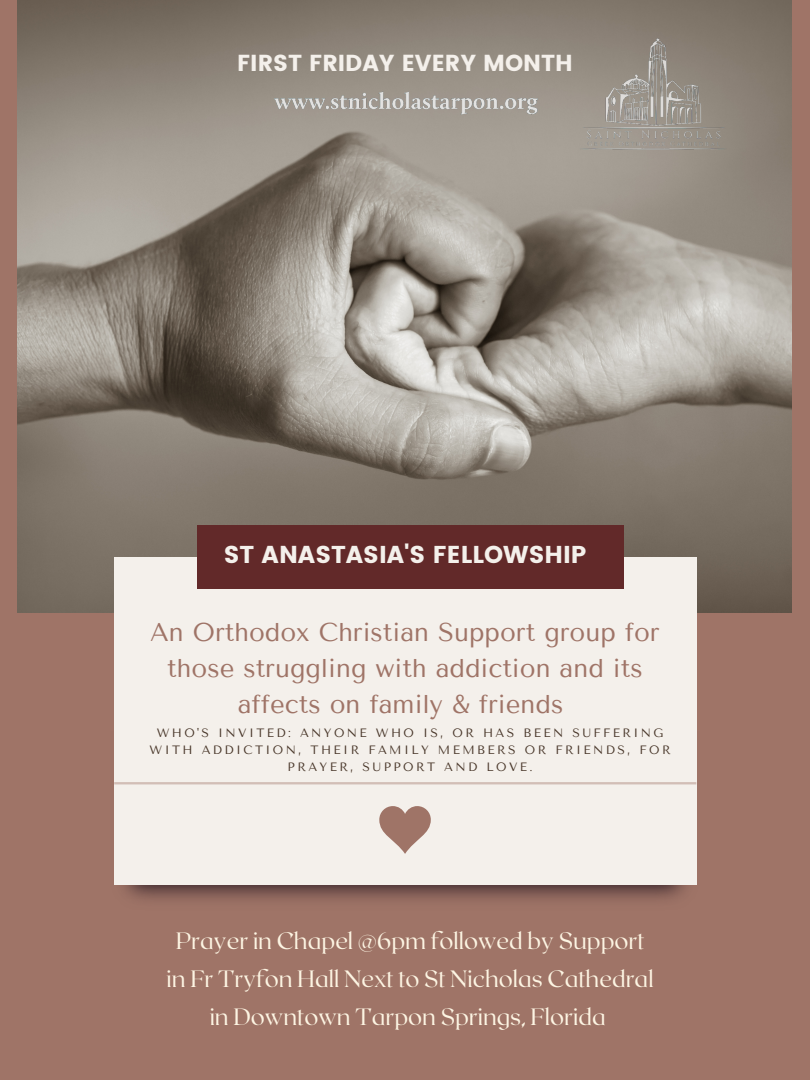
<style>
.page{position:relative;width:810px;height:1080px;background:#9f7467}
.page>*{position:absolute;margin:0;border:0;box-sizing:border-box;transform-origin:0 0}
.t1{font:25.62px/35.6px "Tenor Sans";color:#9f7467;text-align:center}
.t2{font:24.38px "Poppins";color:#f4f0eb}
.t3{font:300 23.62px/37.8px "Roxborough CF";color:#fdf5e3;text-align:center}
.t4{font:23.12px "Poppins";color:#f4f0eb}
.t5{font:12.06px/16.8px "Tenor Sans";letter-spacing:.2em;color:#49372a;text-align:center}
</style>
<div class="page">
<img style="left:18px;top:0;width:774px;height:612px">
<img style="left:114px;top:732px;width:583px;height:168px">
<div style="left:114px;top:557px;width:582px;height:327px;background:#f4f0eb"></div>
<div style="left:197px;top:525px;width:426px;height:63px;background:#622929"></div>
<hr style="left:114px;top:782px;width:582px;height:2px;background:#9f7467">
<svg style="left:379px;top:806px;width:52px;height:48px"></svg>
<img style="left:245px;top:18px;width:524px;height:145px">
<h3 class="t4" style="left:237px;top:50px;width:337px">FIRST FRIDAY EVERY MONTH</h3>
<h2 class="t2" style="left:224px;top:541px;width:364px">ST ANASTASIA'S FELLOWSHIP</h2>
<h1 class="t1" style="left:150px;top:615px;width:511px">An Orthodox Christian Support group for those struggling with addiction and its affects on family &amp; friends</h1>
<p class="t5" style="left:150px;top:725px;width:523px">WHO'S INVITED: ANYONE WHO IS, OR HAS BEEN SUFFERING<br>WITH ADDICTION, THEIR FAMILY MEMBERS OR FRIENDS, FOR<br>PRAYER, SUPPORT AND LOVE.</p>
<h3 class="t3" style="left:167px;top:921px;width:489px">Prayer in Chapel @6pm followed by Support in Fr Tryfon Hall Next to St Nicholas Cathedral in Downtown Tarpon Springs, Florida</h3>
</div>
